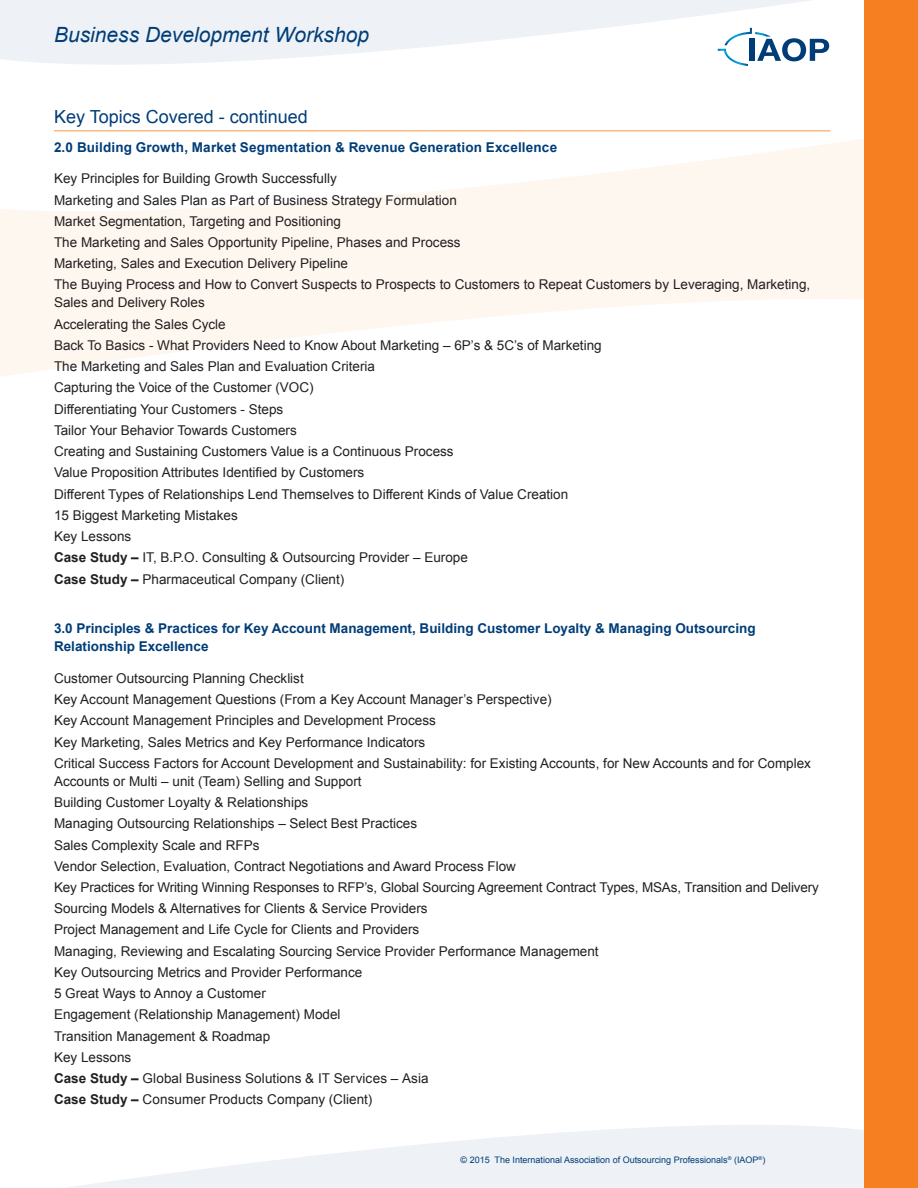
<style>
.page{position:relative;width:918px;height:1188px;background:#fff}
.page>*{position:absolute;margin:0;border:0;box-sizing:border-box;transform-origin:0 0}
.Eyebrow_061914{font:italic 21px "Arial";color:#003d78}
.Subhead_061914{font:18px "Arial";color:#003d78}
.Copy_061914{font:13.5px/18px "Arial";color:#231f20}
.Copy_061914-2{font:700 13.5px/18px "Arial";color:#003d78}
.t1{font:9px "Arial";color:#003d78}
.s1{font-weight:700}
</style>
<div class="page">
<svg style="left:67px;top:1125px;width:797px;height:63px;fill:#eef2f6"></svg>
<div style="left:0;top:137px;width:918px;height:264px;background:#fef7f0"></div>
<svg style="left:0;top:137px;width:864px;height:74px;fill:#fff"></svg>
<svg style="left:0;top:299px;width:864px;height:102px;fill:#fff"></svg>
<svg style="left:0;top:0;width:830px;height:65px;fill:#eef2f6"></svg>
<div style="left:864px;top:0;width:54px;height:1188px;background:#f57f21"></div>
<hr style="left:54px;top:130px;width:777px;height:2px;background:#fbba84">
<p class="Eyebrow_061914" style="left:54px;top:21px;width:317px">Business Development Workshop</p>
<p class="Subhead_061914" style="left:54px;top:105px;width:255px">Key Topics Covered - continued</p>
<p class="Copy_061914-2" style="left:54px;top:139px;width:505px">2.0 Building Growth, Market Segmentation &amp; Revenue Generation Excellence</p>
<p class="Copy_061914" style="left:54px;top:170px;width:284px">Key Principles for Building Growth Successfully</p>
<p class="Copy_061914" style="left:54px;top:191px;width:404px">Marketing and Sales Plan as Part of Business Strategy Formulation</p>
<p class="Copy_061914" style="left:54px;top:212px;width:289px">Market Segmentation, Targeting and Positioning</p>
<p class="Copy_061914" style="left:54px;top:233px;width:408px">The Marketing and Sales Opportunity Pipeline, Phases and Process</p>
<p class="Copy_061914" style="left:54px;top:255px;width:296px">Marketing, Sales and Execution Delivery Pipeline</p>
<p class="Copy_061914" style="left:54px;top:276px;width:758px">The Buying Process and How to Convert Suspects to Prospects to Customers to Repeat Customers by Leveraging, Marketing,<br>Sales and Delivery Roles</p>
<p class="Copy_061914" style="left:54px;top:315px;width:173px">Accelerating the Sales Cycle</p>
<p class="Copy_061914" style="left:54px;top:336px;width:549px">Back To Basics - What Providers Need to Know About Marketing – 6P’s &amp; 5C’s of Marketing</p>
<p class="Copy_061914" style="left:54px;top:358px;width:323px">The Marketing and Sales Plan and Evaluation Criteria</p>
<p class="Copy_061914" style="left:54px;top:379px;width:261px">Capturing the Voice of the Customer (VOC)</p>
<p class="Copy_061914" style="left:54px;top:400px;width:231px">Differentiating Your Customers - Steps</p>
<p class="Copy_061914" style="left:54px;top:421px;width:244px">Tailor Your Behavior Towards Customers</p>
<p class="Copy_061914" style="left:54px;top:443px;width:401px">Creating and Sustaining Customers Value is a Continuous Process</p>
<p class="Copy_061914" style="left:54px;top:464px;width:312px">Value Proposition Attributes Identified by Customers</p>
<p class="Copy_061914" style="left:54px;top:485px;width:516px">Different Types of Relationships Lend Themselves to Different Kinds of Value Creation</p>
<p class="Copy_061914" style="left:54px;top:506px;width:185px">15 Biggest Marketing Mistakes</p>
<p class="Copy_061914" style="left:54px;top:528px;width:79px">Key Lessons</p>
<p class="Copy_061914" style="left:54px;top:549px;width:415px"><span class="s1">Case Study –</span> IT, B.P.O. Consulting &amp; Outsourcing Provider – Europe</p>
<p class="Copy_061914" style="left:54px;top:570px;width:292px"><span class="s1">Case Study –</span> Pharmaceutical Company (Client)</p>
<p class="Copy_061914-2" style="left:54px;top:620px;width:703px">3.0 Principles &amp; Practices for Key Account Management, Building Customer Loyalty &amp; Managing Outsourcing<br>Relationship Excellence</p>
<p class="Copy_061914" style="left:54px;top:669px;width:251px">Customer Outsourcing Planning Checklist</p>
<p class="Copy_061914" style="left:54px;top:690px;width:499px">Key Account Management Questions (From a Key Account Manager’s Perspective)</p>
<p class="Copy_061914" style="left:54px;top:712px;width:383px">Key Account Management Principles and Development Process</p>
<p class="Copy_061914" style="left:54px;top:733px;width:373px">Key Marketing, Sales Metrics and Key Performance Indicators</p>
<p class="Copy_061914" style="left:54px;top:754px;width:759px">Critical Success Factors for Account Development and Sustainability: for Existing Accounts, for New Accounts and for Complex<br>Accounts or Multi – unit (Team) Selling and Support</p>
<p class="Copy_061914" style="left:54px;top:793px;width:256px">Building Customer Loyalty &amp; Relationships</p>
<p class="Copy_061914" style="left:54px;top:815px;width:365px">Managing Outsourcing Relationships – Select Best Practices</p>
<p class="Copy_061914" style="left:54px;top:836px;width:207px">Sales Complexity Scale and RFPs</p>
<p class="Copy_061914" style="left:54px;top:857px;width:464px">Vendor Selection, Evaluation, Contract Negotiations and Award Process Flow</p>
<p class="Copy_061914" style="left:54px;top:878px;width:767px">Key Practices for Writing Winning Responses to RFP’s, Global Sourcing Agreement Contract Types, MSAs, Transition and Delivery</p>
<p class="Copy_061914" style="left:54px;top:900px;width:375px">Sourcing Models &amp; Alternatives for Clients &amp; Service Providers</p>
<p class="Copy_061914" style="left:54px;top:921px;width:367px">Project Management and Life Cycle for Clients and Providers</p>
<p class="Copy_061914" style="left:54px;top:942px;width:546px">Managing, Reviewing and Escalating Sourcing Service Provider Performance Management</p>
<p class="Copy_061914" style="left:54px;top:963px;width:310px">Key Outsourcing Metrics and Provider Performance</p>
<p class="Copy_061914" style="left:54px;top:985px;width:213px">5 Great Ways to Annoy a Customer</p>
<p class="Copy_061914" style="left:54px;top:1006px;width:288px">Engagement (Relationship Management) Model</p>
<p class="Copy_061914" style="left:54px;top:1027px;width:218px">Transition Management &amp; Roadmap</p>
<p class="Copy_061914" style="left:54px;top:1048px;width:79px">Key Lessons</p>
<p class="Copy_061914" style="left:54px;top:1070px;width:376px"><span class="s1">Case Study –</span> Global Business Solutions &amp; IT Services – Asia</p>
<p class="Copy_061914" style="left:54px;top:1091px;width:320px"><span class="s1">Case Study –</span> Consumer Products Company (Client)</p>
<p class="t1" style="left:461px;top:1154px;width:306px">© 2015 The International Association of Outsourcing Professionals<sup>®</sup> (IAOP<sup>®</sup>)</p>
</div>
